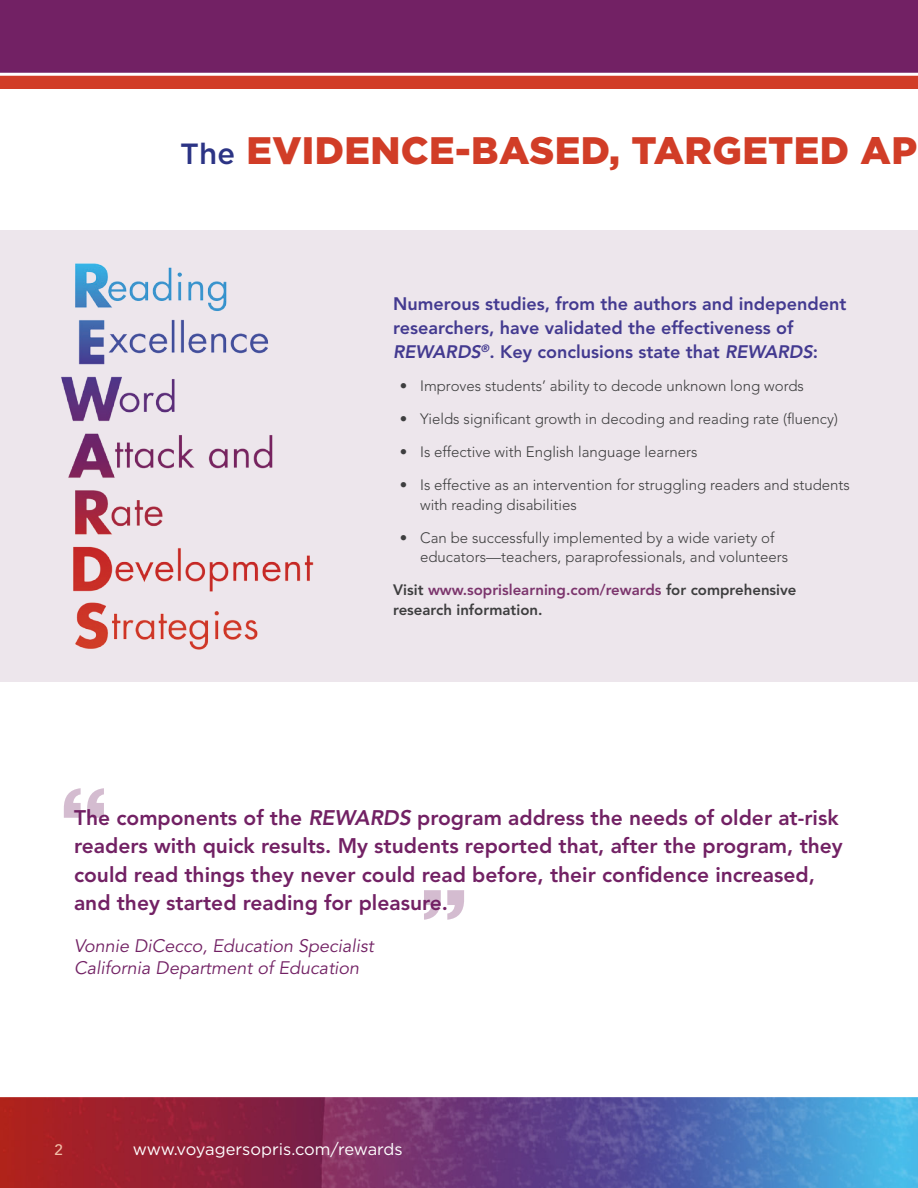
<style>
.page{position:relative;width:918px;height:1188px;background:#fff}
.page>*{position:absolute;margin:0;border:0;box-sizing:border-box;transform-origin:0 0}
.t1{font:800 expanded 75px "Helvetica Neue LT Std";color:#722164}
.t2{font:900 38.25px "Gotham";letter-spacing:.01em;color:#d13d27}
.B_Head{font:800 21px/28.5px "Avenir LT Std";color:#722164}
.C_Head{font:800 18px/24px "Avenir LT Std";color:#433a90}
.B_Head-2{font:italic 18px/21.6px "Avenir LT Std";color:#722164}
.t3{font:16.5px "Gotham";color:#fff}
.t4{font:300 15px/19.5px "Avenir LT Std";color:#3e3e3f}
.Body_copy{font:800 15px/19.5px "Avenir LT Std";color:#3e3e3f}
.t5{font:500 15px "Avenir LT Std";color:#f1bfa8}
.s1{font-weight:500;font-size:29.25px;color:#2c3485}
.s2{font-style:italic}
.s3{color:#7c356d}
</style>
<div class="page">
<div style="left:0;top:2px;width:918px;height:87px;background:#d13d27"></div>
<img style="left:0;top:1097px;width:918px;height:91px">
<div style="left:0;top:0;width:918px;height:76px;background:#722164"></div>
<div style="left:0;top:230px;width:918px;height:451px;background:#ede6ec"></div>
<img style="left:61px;top:263px;width:253px;height:387px">
<p class="t2" style="left:180px;top:124px;width:739px"><span class="s1">The</span> EVIDENCE-BASED, TARGETED AP</p>
<p class="C_Head" style="left:393px;top:292px;width:455px">Numerous studies, from the authors and independent researchers, have validated the effectiveness of<br><span class="s2">REWARDS</span><sup>®</sup>. Key conclusions state that <span class="s2">REWARDS</span>:</p>
<p class="t4" style="left:400px;top:376px;width:406px">• Improves students’ ability to decode unknown long words</p>
<p class="t4" style="left:400px;top:409px;width:440px">• Yields significant growth in decoding and reading rate (fluency)</p>
<p class="t4" style="left:400px;top:442px;width:299px">• Is effective with English language learners</p>
<p class="t4" style="left:420px;top:475px;width:431px;text-indent:-20px">• Is effective as an intervention for struggling readers and students with reading disabilities</p>
<p class="t4" style="left:420px;top:528px;width:370px;text-indent:-20px">• Can be successfully implemented by a wide variety of educators—teachers, paraprofessionals, and volunteers</p>
<p class="Body_copy" style="left:393px;top:580px;width:405px">Visit <span class="s3">www.soprislearning.com/rewards</span> for comprehensive research information.</p>
<h1 class="t1" style="left:59px;top:767px;width:52px">“</h1>
<p class="B_Head" style="left:74px;top:803px;width:770px">The components of the <span class="s2">REWARDS</span> program address the needs of older at-risk readers with quick results. My students reported that, after the program, they could read things they never could read before, their confidence increased, and they started reading for pleasure.</p>
<p class="B_Head-2" style="left:74px;top:936px;width:301px">Vonnie DiCecco, Education Specialist<br>California Department of Education</p>
<h1 class="t1" style="left:419px;top:869px;width:52px">”</h1>
<p class="t5" style="left:55px;top:1141px;width:10px">2</p>
<p class="t3" style="left:133px;top:1139px;width:271px">www.voyagersopris.com/rewards</p>
</div>
